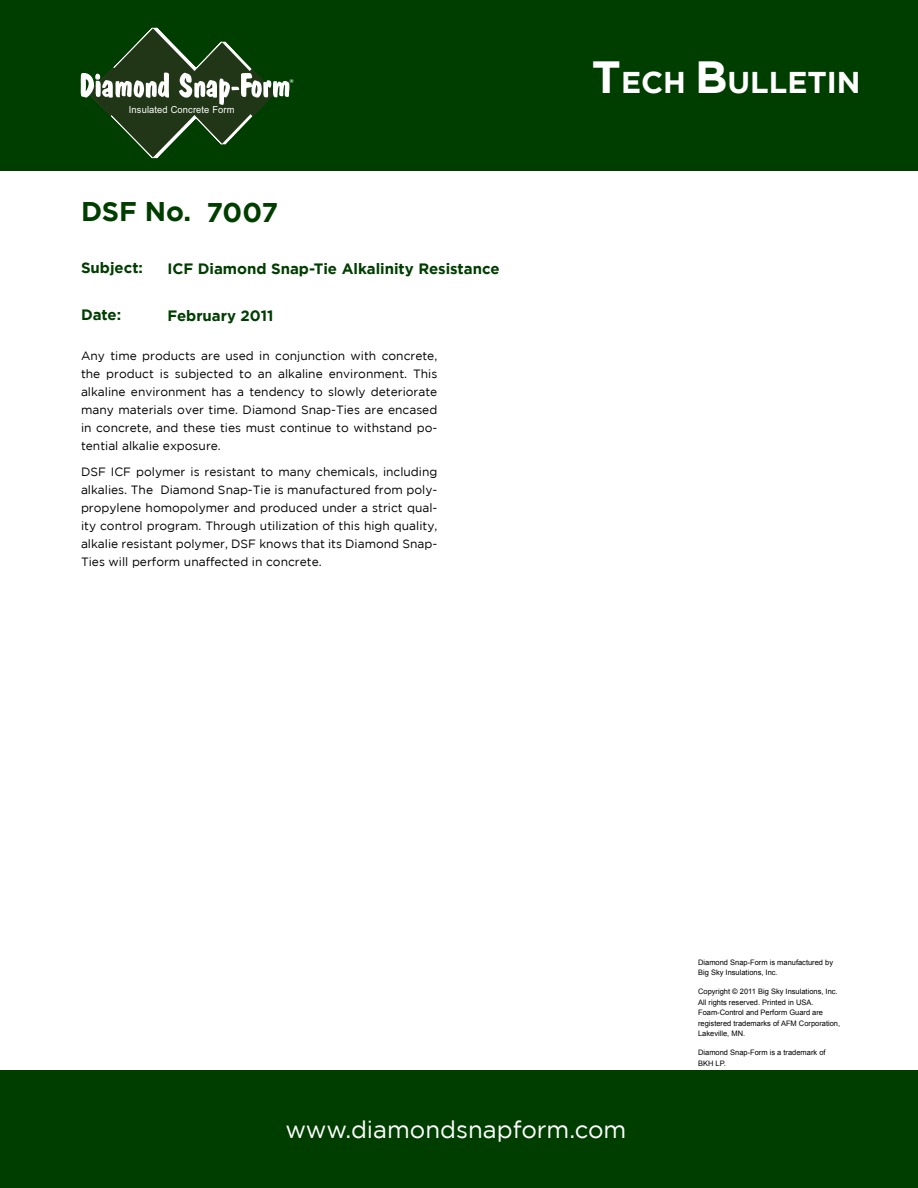
<style>
.page{position:relative;width:918px;height:1188px;background:#fff}
.page>*{position:absolute;margin:0;border:0;box-sizing:border-box;transform-origin:0 0}
.t1{font:700 30px "Gotham";color:#fff}
.t2{font:700 27px "Gotham";letter-spacing:-.01em;color:#003e00}
.t3{font:24px "Gotham";color:#fff}
.t4{font:700 15px "Gotham";color:#003e00}
.t5{font:12px/18px "Gotham";color:#000;text-align:justify}
.t6{font:9.75px "Arial";letter-spacing:.015em;color:#fff;scale:.96 1}
.t7{font:7.5px/10.5px "Arial";color:#000}
.t8{font:700 5.55px "Gotham";color:#fff;scale:.96 1}
.s1{font-size:45px}
</style>
<div class="page">
<div style="left:0;top:1070px;width:918px;height:118px;background:#003e00"></div>
<div style="left:0;top:0;width:918px;height:170px;background:#003e00"></div>
<svg style="left:81px;top:28px;width:208px;height:130px"></svg>
<p class="t6" style="left:129px;top:103px;width:112px">Insulated Concrete Form</p>
<p class="t8" style="left:290px;top:78px;width:6px">®</p>
<h2 class="t2" style="left:81px;top:196px;width:112px">DSF No.</h2>
<h2 class="t2" style="left:206px;top:197px;width:73px">7007</h2>
<p class="t4" style="left:81px;top:259px;width:64px">Subject:</p>
<p class="t4" style="left:81px;top:306px;width:42px">Date:</p>
<p class="t4" style="left:167px;top:260px;width:334px">I CF Diamond Snap-Tie Alkalinity Resistance</p>
<p class="t4" style="left:167px;top:307px;width:108px">February 2011</p>
<p class="t5" style="left:81px;top:346px;width:358px">Any time products are used in conjunction with concrete, the product is subjected to an alkaline environment. This alkaline environment has a tendency to slowly deteriorate many materials over time. Diamond Snap-Ties are encased in concrete, and these ties must continue to withstand po&shy;tential alkalie exposure.</p>
<p class="t5" style="left:81px;top:463px;width:358px">DSF ICF polymer is resistant to many chemicals, including alkalies. The Diamond Snap-Tie is manufactured from poly&shy;propylene homopolymer and produced under a strict qual&shy;ity control program. Through utilization of this high quality, alkalie resistant polymer, DSF knows that its Diamond Snap-Ties will perform unaffected in concrete.</p>
<h1 class="t1" style="left:592px;top:65px;width:270px"><span class="s1">T</span>ECH <span class="s1">B</span>ulletin</h1>
<p class="t7" style="left:698px;top:957px;width:137px">Diamond Snap-Form is manufactured by<br>Big Sky Insulations, Inc.</p>
<p class="t7" style="left:698px;top:987px;width:144px">Copyright © 2011 Big Sky Insulations, Inc.<br>All rights reserved. Printed in USA.<br>Foam-Control and Perform Guard are registered trademarks of AFM Corporation, Lakeville, MN.</p>
<p class="t7" style="left:698px;top:1048px;width:129px">Diamond Snap-Form is a trademark of<br>BKH LP.</p>
<h3 class="t3" style="left:286px;top:1116px;width:342px">www.diamondsnapform.com</h3>
</div>
